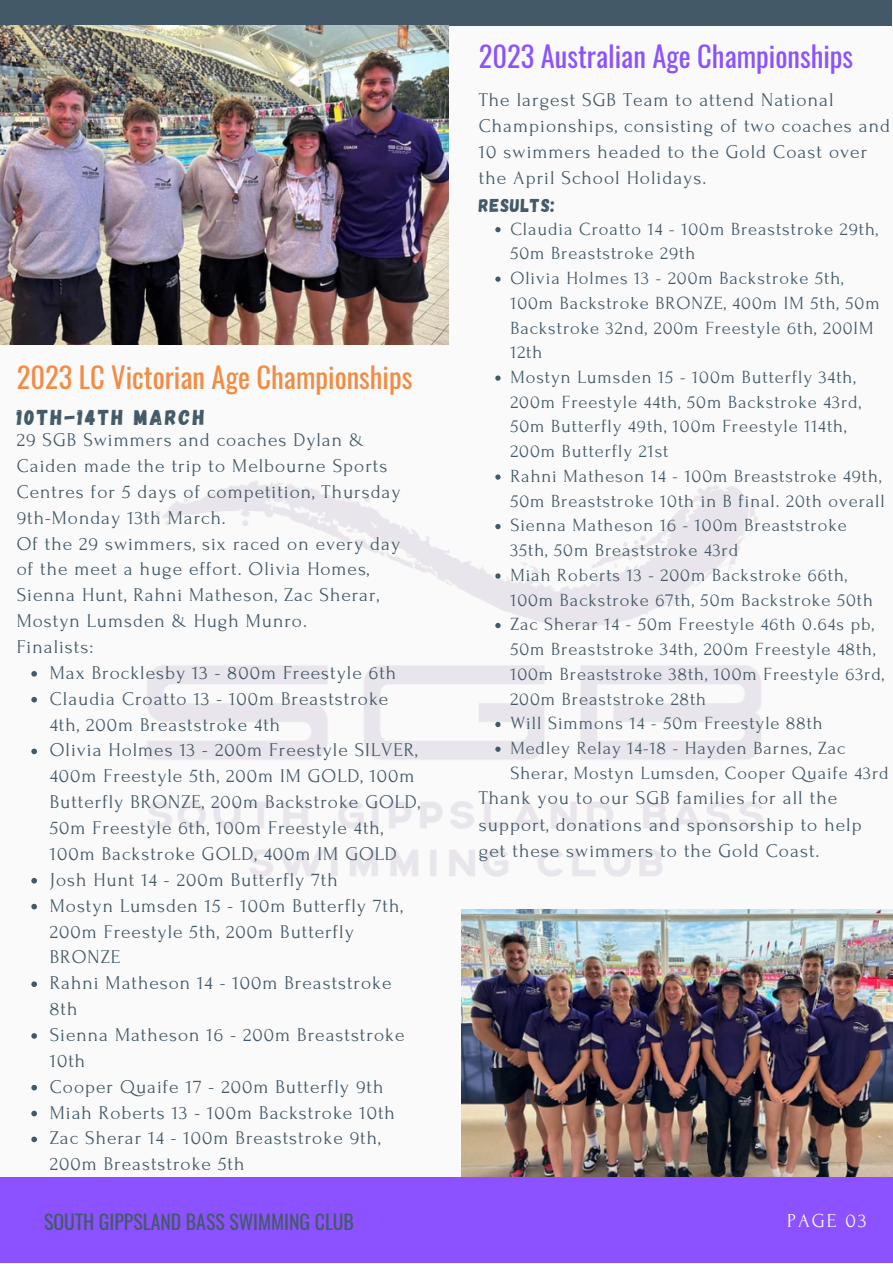
<style>
.page{position:relative;width:893px;height:1264px;background:#fff}
.page>*{position:absolute;margin:0;border:0;box-sizing:border-box;transform-origin:0 0}
.t1{font:28.5px "Oswald";color:#f28b43}
.t2{font:28.5px "Oswald";color:#8c52ff}
.t3{font:21.6px "Gagalin";letter-spacing:.1em;color:#435967}
.t4{font:19.8px "Oswald";color:#435967}
.t5{font:19.8px "Forum";letter-spacing:.1em;color:#fafafa}
.t6{font:19.5px/25.8px "Forum";letter-spacing:.05em;color:#435967}
.t7{font:18.6px/24.8px "Forum";letter-spacing:.05em;color:#435967}
.t8{font:18.6px "Gagalin";letter-spacing:.05em;color:#435967}
</style>
<div class="page">
<div style="left:0;top:0;width:892px;height:1262px;background:#fafafa"></div>
<div style="left:0;top:0;width:891px;height:25px;background:#435967"></div>
<div style="left:0;top:1176px;width:892px;height:86px;background:#8c52ff"></div>
<img style="left:147px;top:475px;width:616px;height:402px">
<svg style="left:31px;top:671px;width:6px;height:5px"></svg>
<svg style="left:31px;top:697px;width:6px;height:5px"></svg>
<svg style="left:31px;top:748px;width:6px;height:6px"></svg>
<svg style="left:31px;top:878px;width:6px;height:5px"></svg>
<svg style="left:31px;top:903px;width:6px;height:6px"></svg>
<svg style="left:31px;top:981px;width:6px;height:6px"></svg>
<svg style="left:31px;top:1033px;width:6px;height:5px"></svg>
<svg style="left:31px;top:1084px;width:6px;height:6px"></svg>
<svg style="left:31px;top:1110px;width:6px;height:6px"></svg>
<svg style="left:31px;top:1136px;width:6px;height:6px"></svg>
<svg style="left:495px;top:227px;width:5px;height:5px"></svg>
<svg style="left:495px;top:276px;width:5px;height:6px"></svg>
<svg style="left:495px;top:375px;width:5px;height:6px"></svg>
<svg style="left:495px;top:474px;width:5px;height:5px"></svg>
<svg style="left:495px;top:524px;width:5px;height:5px"></svg>
<svg style="left:495px;top:573px;width:5px;height:5px"></svg>
<svg style="left:495px;top:623px;width:5px;height:5px"></svg>
<svg style="left:495px;top:722px;width:5px;height:5px"></svg>
<svg style="left:495px;top:746px;width:5px;height:5px"></svg>
<img style="left:0;top:25px;width:448px;height:319px">
<img style="left:461px;top:909px;width:431px;height:267px">
<p class="t2" style="left:479px;top:34px;width:376px">2023 Australian Age Championships</p>
<p class="t1" style="left:17px;top:355px;width:397px">2023 LC Victorian Age Championships</p>
<p class="t3" style="left:17px;top:403px;width:189px">10TH-14TH MARCH</p>
<p class="t6" style="left:17px;top:427px;width:385px">29 SGB Swimmers and coaches Dylan &amp; Caiden made the trip to Melbourne Sports Centres for 5 days of competition, Thursday 9th-Monday 13th March.</p>
<p class="t6" style="left:17px;top:530px;width:385px">Of the 29 swimmers, six raced on every day of the meet a huge effort. Olivia Homes, Sienna Hunt, Rahni Matheson, Zac Sherar, Mostyn Lumsden &amp; Hugh Munro.</p>
<p class="t6" style="left:17px;top:634px;width:78px">Finalists:</p>
<p class="t6" style="left:50px;top:660px;width:348px">Max Brocklesby 13 - 800m Freestyle 6th</p>
<p class="t6" style="left:50px;top:686px;width:340px">Claudia Croatto 13 - 100m Breaststroke<br>4th, 200m Breaststroke 4th</p>
<p class="t6" style="left:50px;top:737px;width:372px">Olivia Holmes 13 - 200m Freestyle SILVER, 400m Freestyle 5th, 200m IM GOLD, 100m Butterfly BRONZE, 200m Backstroke GOLD, 50m Freestyle 6th, 100m Freestyle 4th, 100m Backstroke GOLD, 400m IM GOLD</p>
<p class="t6" style="left:50px;top:867px;width:289px">Josh Hunt 14 - 200m Butterfly 7th</p>
<p class="t6" style="left:50px;top:892px;width:354px">Mostyn Lumsden 15 - 100m Butterfly 7th,<br>200m Freestyle 5th, 200m Butterfly<br>BRONZE</p>
<p class="t6" style="left:50px;top:970px;width:343px">Rahni Matheson 14 - 100m Breaststroke<br>8th</p>
<p class="t6" style="left:50px;top:1022px;width:356px">Sienna Matheson 16 - 200m Breaststroke<br>10th</p>
<p class="t6" style="left:50px;top:1073px;width:335px">Cooper Quaife 17 - 200m Butterfly 9th</p>
<p class="t6" style="left:50px;top:1099px;width:346px">Miah Roberts 13 - 100m Backstroke 10th</p>
<p class="t6" style="left:50px;top:1125px;width:332px">Zac Sherar 14 - 100m Breaststroke 9th,<br>200m Breaststroke 5th</p>
<p class="t6" style="left:479px;top:86px;width:412px;line-height:26.2px">The largest SGB Team to attend National Championships, consisting of two coaches and 10 swimmers headed to the Gold Coast over the April School Holidays.</p>
<p class="t8" style="left:479px;top:193px;width:77px">RESULTS:</p>
<p class="t7" style="left:510px;top:216px;width:369px">Claudia Croatto 14 - 100m Breaststroke 29th,<br>50m Breaststroke 29th</p>
<p class="t7" style="left:510px;top:266px;width:371px">Olivia Holmes 13 - 200m Backstroke 5th,<br>100m Backstroke BRONZE, 400m IM 5th, 50m<br>Backstroke 32nd, 200m Freestyle 6th, 200IM<br>12th</p>
<p class="t7" style="left:510px;top:365px;width:352px">Mostyn Lumsden 15 - 100m Butterfly 34th, 200m Freestyle 44th, 50m Backstroke 43rd, 50m Butterfly 49th, 100m Freestyle 114th, 200m Butterfly 21st</p>
<p class="t7" style="left:510px;top:464px;width:376px">Rahni Matheson 14 - 100m Breaststroke 49th,<br>50m Breaststroke 10th in B final. 20th overall</p>
<p class="t7" style="left:510px;top:513px;width:338px">Sienna Matheson 16 - 100m Breaststroke<br>35th, 50m Breaststroke 43rd</p>
<p class="t7" style="left:510px;top:563px;width:364px">Miah Roberts 13 - 200m Backstroke 66th,<br>100m Backstroke 67th, 50m Backstroke 50th</p>
<p class="t7" style="left:510px;top:612px;width:375px">Zac Sherar 14 - 50m Freestyle 46th 0.64s pb, 50m Breaststroke 34th, 200m Freestyle 48th, 100m Breaststroke 38th, 100m Freestyle 63rd, 200m Breaststroke 28th</p>
<p class="t7" style="left:510px;top:711px;width:314px">Will Simmons 14 - 50m Freestyle 88th</p>
<p class="t7" style="left:510px;top:736px;width:380px">Medley Relay 14-18 - Hayden Barnes, Zac<br>Sherar, Mostyn Lumsden, Cooper Quaife 43rd</p>
<p class="t6" style="left:479px;top:785px;width:384px;line-height:26.2px">Thank you to our SGB families for all the support, donations and sponsorship to help get these swimmers to the Gold Coast.</p>
<p class="t4" style="left:44px;top:1205px;width:311px">SOUTH GIPPSLAND BASS SWIMMING CLUB</p>
<p class="t5" style="left:787px;top:1209px;width:81px">PAGE 03</p>
</div>
